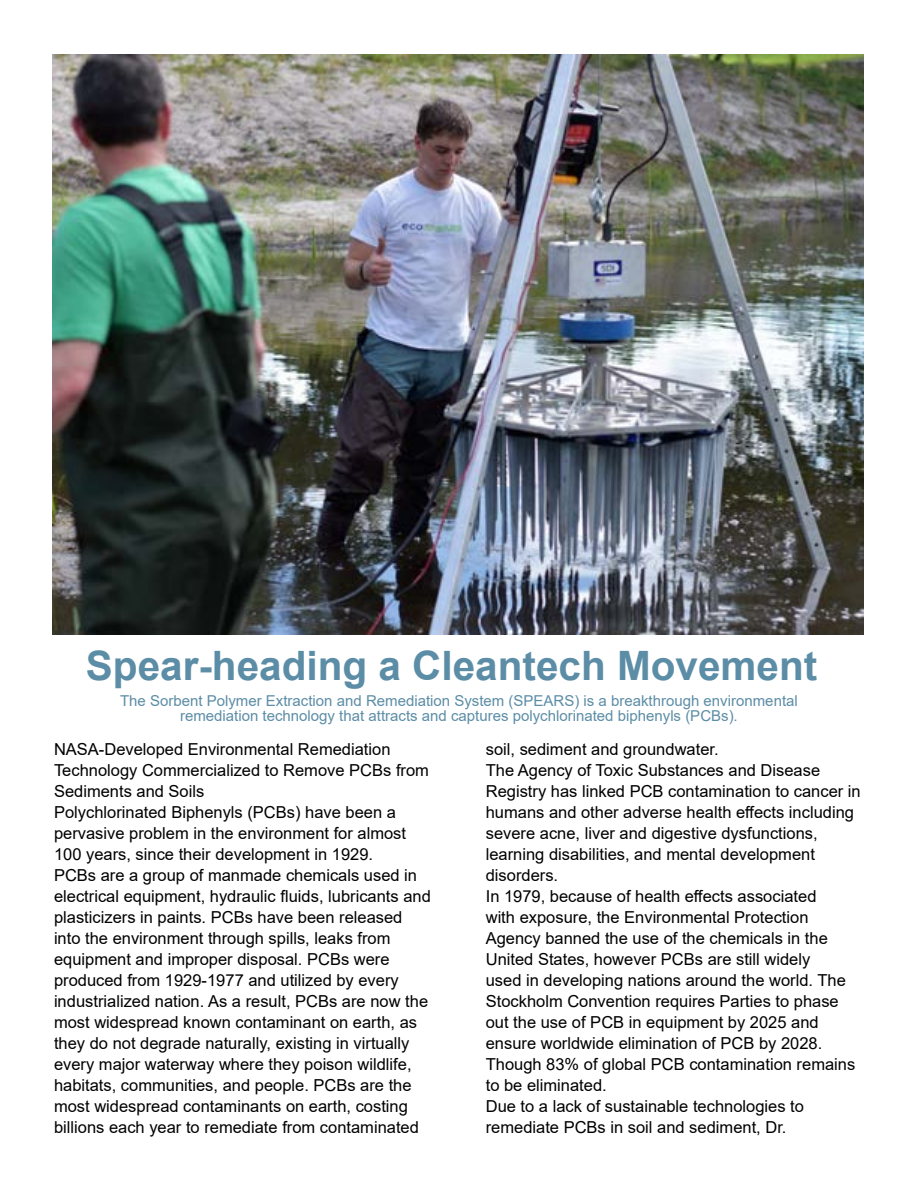
<style>
.page{position:relative;width:918px;height:1188px;background:#fff}
.page>*{position:absolute;margin:0;border:0;box-sizing:border-box;transform-origin:0 0}
.t1{font:700 40.5px "Arial";color:#5c8da6}
.t2{font:16.5px/21px "Arial";color:#000}
.t3{font:15px/15px "Arial";color:#5c8da6;text-align:center}
</style>
<div class="page">
<img style="left:52px;top:54px;width:812px;height:580px">
<h1 class="t1" style="left:86px;top:637px;width:733px">Spear-heading a Cleantech Movement</h1>
<p class="t3" style="left:120px;top:694px;width:679px">The Sorbent Polymer Extraction and Remediation System (SPEARS) is a breakthrough environmental remediation technology that attracts and captures polychlorinated biphenyls (PCBs).</p>
<p class="t2" style="left:54px;top:739px;width:378px">NASA-Developed Environmental Remediation Technology Commercialized to Remove PCBs from Sediments and Soils<br>Polychlorinated Biphenyls (PCBs) have been a pervasive problem in the environment for almost 100 years, since their development in 1929.<br>PCBs are a group of manmade chemicals used in electrical equipment, hydraulic fluids, lubricants and plasticizers in paints. PCBs have been released into the environment through spills, leaks from equipment and improper disposal. PCBs were produced from 1929-1977 and utilized by every industrialized nation. As a result, PCBs are now the most widespread known contaminant on earth, as they do not degrade naturally, existing in virtually every major waterway where they poison wildlife, habitats, communities, and people. PCBs are the most widespread contaminants on earth, costing billions each year to remediate from contaminated</p>
<p class="t2" style="left:486px;top:739px;width:377px">soil, sediment and groundwater.<br>The Agency of Toxic Substances and Disease Registry has linked PCB contamination to cancer in humans and other adverse health effects including severe acne, liver and digestive dysfunctions, learning disabilities, and mental development disorders.<br>In 1979, because of health effects associated<br>with exposure, the Environmental Protection Agency banned the use of the chemicals in the United States, however PCBs are still widely<br>used in developing nations around the world. The Stockholm Convention requires Parties to phase out the use of PCB in equipment by 2025 and ensure worldwide elimination of PCB by 2028.<br>Though 83% of global PCB contamination remains to be eliminated.<br>Due to a lack of sustainable technologies to remediate PCBs in soil and sediment, Dr.</p>
</div>
